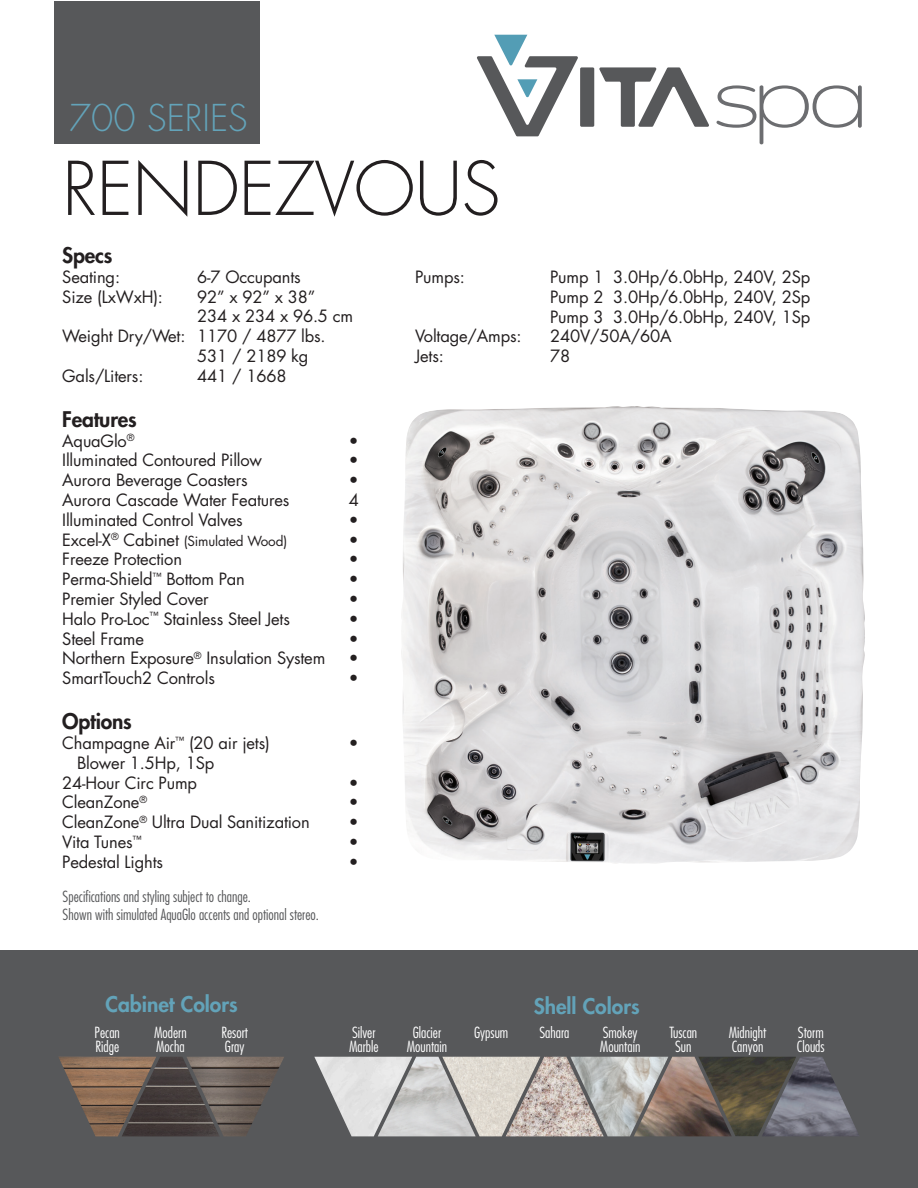
<style>
.page{position:relative;width:918px;height:1188px;background:#fff}
.page>*{position:absolute;margin:0;border:0;box-sizing:border-box;transform-origin:0 0}
.t1{font:300 72px "Futura";letter-spacing:-.01em;color:#231f20}
.t2{font:300 36px "Futura";color:#63a3b9}
.t3{font:800 21px "Futura";color:#63a3b9}
.t4{font:800 21px "Futura";letter-spacing:-.01em;color:#231f20}
.t5{font:16.5px "Futura";letter-spacing:-.01em;color:#231f20}
.t6{font:300 condensed 15px "Futura";color:#fff}
.t7{font:300 condensed 15px "Futura";color:#57585a}
.t8{font:13.5px "Futura";letter-spacing:-.01em;color:#231f20}
.s1{font-size:16.5px}
</style>
<div class="page">
<img style="left:401px;top:406px;width:464px;height:458px">
<svg style="left:717px;top:85px;width:145px;height:59px"></svg>
<div style="left:580px;top:67px;width:14px;height:60px;background:#57585a;border-radius:2px"></div>
<svg style="left:599px;top:67px;width:110px;height:60px"></svg>
<svg style="left:477px;top:35px;width:101px;height:101px"></svg>
<div style="left:0;top:950px;width:918px;height:238px;background:#57585a"></div>
<img style="left:59px;top:1057px;width:63px;height:79px">
<img style="left:122px;top:1057px;width:64px;height:79px">
<img style="left:186px;top:1057px;width:98px;height:79px">
<img style="left:314px;top:1057px;width:64px;height:79px">
<img style="left:378px;top:1057px;width:64px;height:79px">
<img style="left:442px;top:1057px;width:64px;height:79px">
<img style="left:506px;top:1057px;width:64px;height:79px">
<img style="left:570px;top:1057px;width:64px;height:79px">
<img style="left:634px;top:1057px;width:64px;height:79px">
<img style="left:698px;top:1057px;width:64px;height:79px">
<img style="left:762px;top:1057px;width:97px;height:79px">
<div style="left:54px;top:1px;width:205px;height:143px;background:#57585a"></div>
<p class="t2" style="left:69px;top:96px;width:180px">700 SERIES</p>
<p class="t1" style="left:62px;top:145px;width:440px">RENDEZVOUS</p>
<p class="t4" style="left:62px;top:242px;width:52px">Specs</p>
<p class="t5" style="left:62px;top:266px;width:59px">Seating:</p>
<p class="t5" style="left:197px;top:266px;width:105px">6-7 Occupants</p>
<p class="t5" style="left:62px;top:286px;width:102px">Size (LxWxH):</p>
<p class="t5" style="left:197px;top:286px;width:120px">92” x 92” x 38”</p>
<p class="t5" style="left:197px;top:306px;width:157px">234 x 234 x 96.5 cm</p>
<p class="t5" style="left:62px;top:326px;width:265px">Weight Dry/Wet: 1170 / 4877 lbs.</p>
<p class="t5" style="left:197px;top:345px;width:113px">531 / 2189 kg</p>
<p class="t5" style="left:62px;top:365px;width:83px">Gals/Liters:</p>
<p class="t5" style="left:197px;top:365px;width:91px">441 / 1668</p>
<p class="t4" style="left:62px;top:406px;width:76px">Features</p>
<p class="t5" style="left:62px;top:430px;width:74px">AquaGlo<sup>®</sup></p>
<p class="t5" style="left:349px;top:430px;width:11px">•</p>
<p class="t5" style="left:62px;top:450px;width:201px">Illuminated Contoured Pillow</p>
<p class="t5" style="left:349px;top:450px;width:11px">•</p>
<p class="t5" style="left:62px;top:470px;width:187px">Aurora Beverage Coasters</p>
<p class="t5" style="left:349px;top:470px;width:11px">•</p>
<p class="t5" style="left:62px;top:489px;width:229px">Aurora Cascade Water Features</p>
<p class="t5" style="left:349px;top:489px;width:12px">4</p>
<p class="t5" style="left:62px;top:509px;width:182px">Illuminated Control Valves</p>
<p class="t5" style="left:349px;top:509px;width:11px">•</p>
<p class="t8" style="left:62px;top:532px;width:226px"><span class="s1">Excel-X</span><sup>®</sup> <span class="s1">Cabinet</span> (Simulated Wood)</p>
<p class="t5" style="left:349px;top:529px;width:11px">•</p>
<p class="t5" style="left:62px;top:549px;width:121px">Freeze Protection</p>
<p class="t5" style="left:349px;top:549px;width:11px">•</p>
<p class="t5" style="left:62px;top:569px;width:184px">Perma-Shield<sup>™</sup> Bottom Pan</p>
<p class="t5" style="left:349px;top:569px;width:11px">•</p>
<p class="t5" style="left:62px;top:588px;width:148px">Premier Styled Cover</p>
<p class="t5" style="left:349px;top:588px;width:11px">•</p>
<p class="t5" style="left:62px;top:608px;width:229px">Halo Pro-Loc<sup>™</sup> Stainless Steel Jets</p>
<p class="t5" style="left:349px;top:608px;width:11px">•</p>
<p class="t5" style="left:62px;top:628px;width:83px">Steel Frame</p>
<p class="t5" style="left:349px;top:628px;width:11px">•</p>
<p class="t5" style="left:62px;top:648px;width:265px">Northern Exposure<sup>®</sup> Insulation System</p>
<p class="t5" style="left:349px;top:648px;width:11px">•</p>
<p class="t5" style="left:62px;top:668px;width:154px">SmartTouch2 Controls</p>
<p class="t5" style="left:349px;top:668px;width:11px">•</p>
<p class="t4" style="left:62px;top:708px;width:71px">Options</p>
<p class="t5" style="left:62px;top:732px;width:209px">Champagne Air<sup>™</sup> (20 air jets)</p>
<p class="t5" style="left:349px;top:732px;width:11px">•</p>
<p class="t5" style="left:77px;top:752px;width:139px">Blower 1.5Hp, 1Sp</p>
<p class="t5" style="left:62px;top:772px;width:136px">24-Hour Circ Pump</p>
<p class="t5" style="left:349px;top:772px;width:11px">•</p>
<p class="t5" style="left:62px;top:792px;width:86px">CleanZone<sup>®</sup></p>
<p class="t5" style="left:349px;top:792px;width:11px">•</p>
<p class="t5" style="left:62px;top:812px;width:249px">CleanZone<sup>®</sup> Ultra Dual Sanitization</p>
<p class="t5" style="left:349px;top:812px;width:11px">•</p>
<p class="t5" style="left:62px;top:831px;width:81px">Vita Tunes<sup>™</sup></p>
<p class="t5" style="left:349px;top:831px;width:11px">•</p>
<p class="t5" style="left:62px;top:851px;width:102px">Pedestal Lights</p>
<p class="t5" style="left:349px;top:851px;width:11px">•</p>
<p class="t7" style="left:63px;top:888px;width:190px">Specifications and styling subject to change.</p>
<p class="t7" style="left:63px;top:906px;width:258px">Shown with simulated AquaGlo accents and optional stereo.</p>
<p class="t5" style="left:415px;top:266px;width:51px">Pumps:</p>
<p class="t5" style="left:550px;top:266px;width:262px">Pump 1 3.0Hp/6.0bHp, 240V, 2Sp</p>
<p class="t5" style="left:550px;top:286px;width:262px">Pump 2 3.0Hp/6.0bHp, 240V, 2Sp</p>
<p class="t5" style="left:550px;top:306px;width:262px">Pump 3 3.0Hp/6.0bHp, 240V, 1Sp</p>
<p class="t5" style="left:415px;top:326px;width:108px">Voltage/Amps:</p>
<p class="t5" style="left:550px;top:326px;width:123px">240V/50A/60A</p>
<p class="t5" style="left:415px;top:346px;width:30px">Jets:</p>
<p class="t5" style="left:550px;top:346px;width:22px">78</p>
<p class="t3" style="left:105px;top:991px;width:134px">Cabinet Colors</p>
<p class="t3" style="left:534px;top:993px;width:107px">Shell Colors</p>
<p class="t6" style="left:95px;top:1024px;width:27px">Pecan</p>
<p class="t6" style="left:95px;top:1038px;width:25px">Ridge</p>
<p class="t6" style="left:154px;top:1024px;width:34px">Modern</p>
<p class="t6" style="left:156px;top:1038px;width:30px">Mocha</p>
<p class="t6" style="left:221px;top:1024px;width:28px">Resort</p>
<p class="t6" style="left:225px;top:1038px;width:21px">Gray</p>
<p class="t6" style="left:352px;top:1024px;width:25px">Silver</p>
<p class="t6" style="left:349px;top:1038px;width:31px">Marble</p>
<p class="t6" style="left:413px;top:1024px;width:30px">Glacier</p>
<p class="t6" style="left:407px;top:1038px;width:42px">Mountain</p>
<p class="t6" style="left:474px;top:1024px;width:36px">Gypsum</p>
<p class="t6" style="left:539px;top:1024px;width:31px">Sahara</p>
<p class="t6" style="left:603px;top:1024px;width:36px">Smokey</p>
<p class="t6" style="left:600px;top:1038px;width:42px">Mountain</p>
<p class="t6" style="left:669px;top:1024px;width:29px">Tuscan</p>
<p class="t6" style="left:675px;top:1038px;width:18px">Sun</p>
<p class="t6" style="left:729px;top:1024px;width:39px">Midnight</p>
<p class="t6" style="left:732px;top:1038px;width:33px">Canyon</p>
<p class="t6" style="left:798px;top:1024px;width:27px">Storm</p>
<p class="t6" style="left:797px;top:1038px;width:29px">Clouds</p>
</div>
